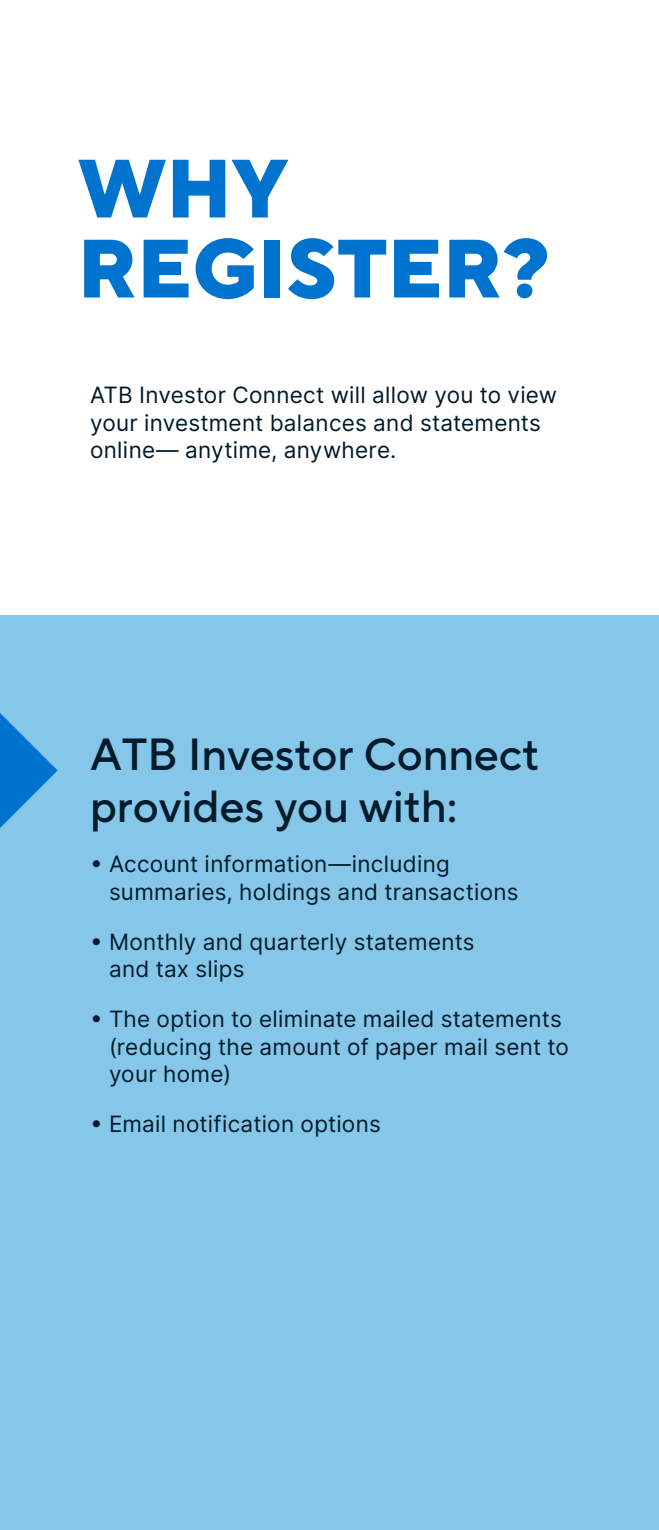
<style>
.page{position:relative;width:659px;height:1530px;background:#fff}
.page>*{position:absolute;margin:0;border:0;box-sizing:border-box;transform-origin:0 0}
.t1{font:800 82.5px/80px "ATBTT Norms";letter-spacing:-.005em;color:#0073ce}
.t2{font:500 45px/52.5px "ATBTT Norms";letter-spacing:-.005em;color:#001b2b}
.t3{font:22.5px/27.5px "Inter";letter-spacing:.015em;color:#001b2b}
</style>
<div class="page">
<div style="left:0;top:616px;width:659px;height:914px;background:#86c7e9"></div>
<svg style="left:0;top:713px;width:58px;height:115px"></svg>
<p class="t1" style="left:78px;top:149px;width:473px">WHY<br>REGISTER?</p>
<p class="t3" style="left:90px;top:381px;width:469px">ATB Investor Connect will allow you to view your investment balances and statements online— anytime, anywhere.</p>
<p class="t2" style="left:90px;top:727px;width:451px">ATB Investor Connect provides you with:</p>
<p class="t3" style="left:109px;top:850px;width:411px;text-indent:-19px">• Account information—including summaries, holdings and transactions</p>
<p class="t3" style="left:109px;top:927px;width:367px;text-indent:-19px">• Monthly and quarterly statements and tax slips</p>
<p class="t3" style="left:109px;top:1005px;width:461px;text-indent:-19px">• The option to eliminate mailed statements (reducing the amount of paper mail sent to your home)</p>
<p class="t3" style="left:90px;top:1110px;width:292px">• Email notification options</p>
</div>
